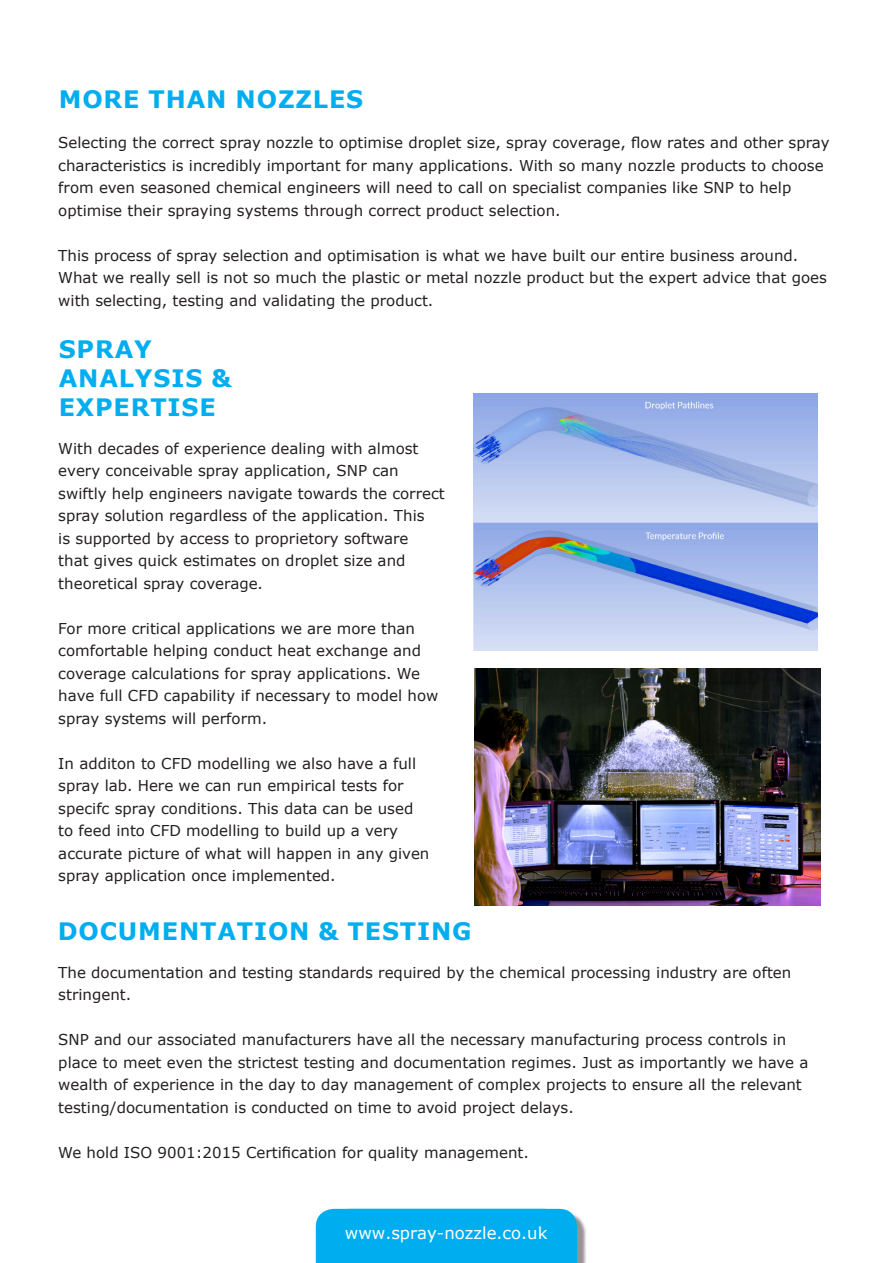
<style>
.page{position:relative;width:893px;height:1263px;background:#fff}
.page>*{position:absolute;margin:0;border:0;box-sizing:border-box;transform-origin:0 0}
.t1{font:700 24px/28.8px "Verdana";letter-spacing:.035em;color:#00aeef}
.t2{font:16.5px "Verdana";color:#fff}
.t3{font:15px/22.5px "Verdana";color:#231f20}
</style>
<div class="page">
<div style="left:319px;top:1212px;width:268px;height:51px;background:#231f20;opacity:.49"></div>
<div style="left:316px;top:1209px;width:261px;height:54px;background:#00aeef"></div>
<img style="left:474px;top:393px;width:343px;height:258px">
<img style="left:474px;top:668px;width:346px;height:237px">
<p class="t1" style="left:59px;top:84px;width:306px">MORE THAN NOZZLES</p>
<p class="t3" style="left:58px;top:131px;width:773px">Selecting the correct spray nozzle to optimise droplet size, spray coverage, flow rates and other spray characteristics is incredibly important for many applications. With so many nozzle products to choose from even seasoned chemical engineers will need to call on specialist companies like SNP to help optimise their spraying systems through correct product selection.</p>
<p class="t3" style="left:58px;top:244px;width:770px">This process of spray selection and optimisation is what we have built our entire business around.<br>What we really sell is not so much the plastic or metal nozzle product but the expert advice that goes with selecting, testing and validating the product.</p>
<p class="t1" style="left:59px;top:334px;width:174px">SPRAY<br>ANALYSIS &amp;<br>EXPERTISE</p>
<p class="t3" style="left:58px;top:437px;width:388px">With decades of experience dealing with almost every conceivable spray application, SNP can swiftly help engineers navigate towards the correct spray solution regardless of the application. This<br>is supported by access to proprietory software<br>that gives quick estimates on droplet size and theoretical spray coverage.</p>
<p class="t3" style="left:58px;top:617px;width:382px">For more critical applications we are more than comfortable helping conduct heat exchange and coverage calculations for spray applications. We have full CFD capability if necessary to model how spray systems will perform.</p>
<p class="t3" style="left:58px;top:752px;width:373px">In additon to CFD modelling we also have a full spray lab. Here we can run empirical tests for specifc spray conditions. This data can be used to feed into CFD modelling to build up a very accurate picture of what will happen in any given spray application once implemented.</p>
<p class="t1" style="left:58px;top:916px;width:415px">DOCUMENTATION &amp; TESTING</p>
<p class="t3" style="left:58px;top:961px;width:734px">The documentation and testing standards required by the chemical processing industry are often stringent.</p>
<p class="t3" style="left:58px;top:1028px;width:752px">SNP and our associated manufacturers have all the necessary manufacturing process controls in place to meet even the strictest testing and documentation regimes. Just as importantly we have a wealth of experience in the day to day management of complex projects to ensure all the relevant testing/documentation is conducted on time to avoid project delays.</p>
<p class="t3" style="left:58px;top:1141px;width:472px">We hold ISO 9001:2015 Certification for quality management.</p>
<p class="t2" style="left:345px;top:1222px;width:204px">www.spray-nozzle.co.uk</p>
</div>
